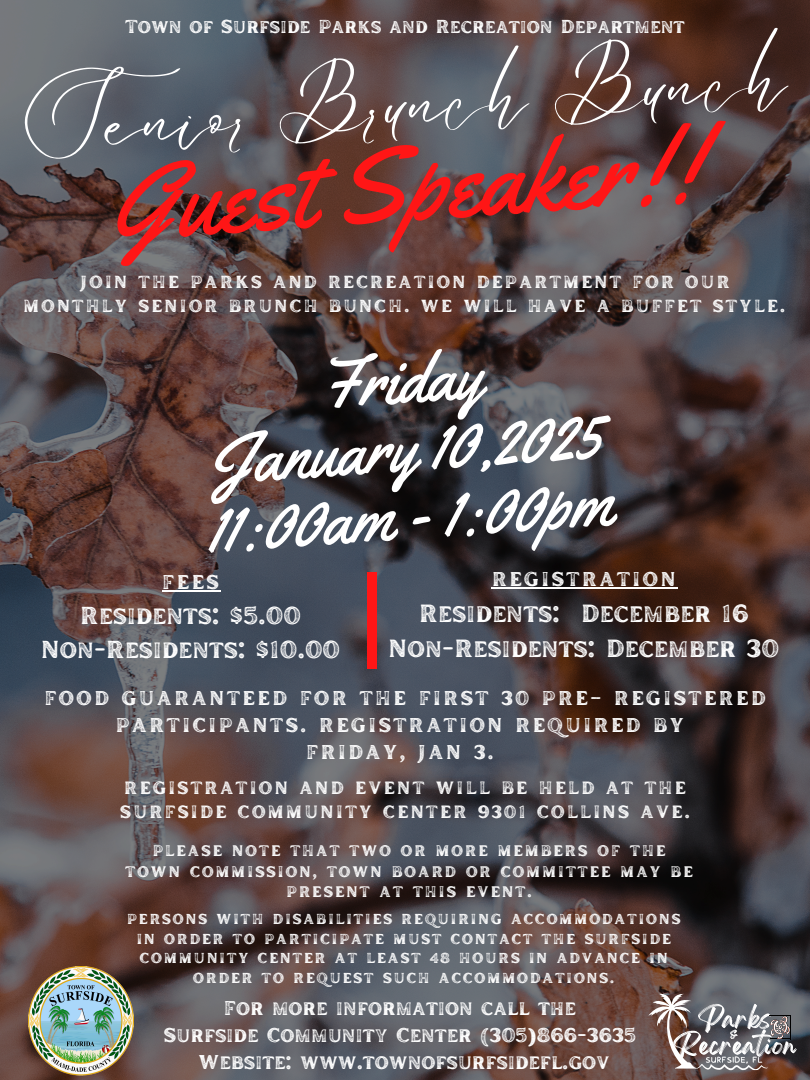
<style>
.page{position:relative;width:810px;height:1080px;background:#fff}
.page>*{position:absolute;margin:0;border:0;box-sizing:border-box;transform-origin:0 0}
.t1{font:105.31px "Yellowtail";color:#ff1616}
.t2{font:69.69px/67.9px "Yellowtail";color:#fff;text-align:center}
.t3{font:60.56px "Le Jour Script";color:#fff}
.t4{font:24.88px/34.2px "Inlander Texture";color:#fff;text-align:center}
.t5{font:24.56px/33.8px "Inlander Texture";color:#fff;text-align:center}
.t6{font:19.94px/27.2px "Inlander Texture";letter-spacing:.1em;color:#fff;text-align:center}
.t7{font:19.94px/27.2px "Inlander Texture";color:#fff;text-align:center}
.t8{font:18.75px "Inlander Texture";color:#fff}
.t9{font:17.75px/24.4px "Inlander Texture";letter-spacing:.1em;color:#fff}
.t10{font:17.5px/23.9px "Inlander Texture";letter-spacing:.1em;color:#fff;text-align:center}
.t11{font:15.25px/20.6px "Inlander Texture";letter-spacing:.1em;color:#fff;text-align:center}
.t12{font:14.44px/19.7px "Inlander Texture";letter-spacing:.1em;color:#fff;text-align:center}
</style>
<div class="page">
<img style="left:0;top:0;width:810px;height:1080px">
<div style="left:368px;top:573px;width:9px;height:96px;background:#ff1616"></div>
<img style="left:28px;top:967px;width:106px;height:108px">
<svg style="left:648px;top:994px;width:149px;height:77px;background:#81797a"></svg>
<img style="left:770px;top:1016px;width:20px;height:23px">
<svg style="left:492px;top:587px;width:17px;height:2px"></svg>
<hr style="left:509px;top:587px;width:169px;height:2px;background:#fff">
<svg style="left:162px;top:591px;width:14px;height:1px"></svg>
<hr style="left:176px;top:591px;width:45px;height:1px;background:#fff">
<h3 class="t8" style="left:125px;top:13px;width:561px">Town of Surfside Parks and Recreation Department</h3>
<h6 class="t3" style="left:21px;top:92px;width:766px;rotate:-4deg">Senior Brunch Bunch</h6>
<p class="t1" style="left:106px;top:138px;width:592px;rotate:-4deg">Guest Speaker!!</p>
<h2 class="t10" style="left:23px;top:269px;width:764px">JOIN THE PARKS AND RECREATION DEPARTMENT FOR OUR<br>MONTHLY SENIOR BRUNCH BUNCH. WE WILL HAVE A BUFFET STYLE.</h2>
<h5 class="t2" style="left:196px;top:360px;width:407px;rotate:-4deg">Friday<br>January 10,2025<br>11:00am - 1:00pm</h5>
<p class="t6" style="left:162px;top:568px;width:59px">FEES</p>
<p class="t5" style="left:41px;top:598px;width:301px">Residents: $5.00<br>Non-Residents: $10.00</p>
<p class="t6" style="left:492px;top:565px;width:186px">REGISTRATION</p>
<h1 class="t4" style="left:388px;top:595px;width:392px">Residents: December 16<br>Non-Residents: December 30</h1>
<p class="t6" style="left:44px;top:684px;width:723px">FOOD GUARANTEED FOR THE FIRST 30 PRE– REGISTERED<br>PARTICIPANTS. REGISTRATION REQUIRED BY<br>FRIDAY, JAN 3.</p>
<p class="t9" style="left:120px;top:774px;width:572px">REGISTRATION AND EVENT WILL BE HELD AT THE<br>SURFSIDE COMMUNITY CENTER 9301 COLLINS AVE.</p>
<p class="t11" style="left:125px;top:840px;width:569px">PLEASE NOTE THAT TWO OR MORE MEMBERS OF THE<br>TOWN COMMISSION, TOWN BOARD OR COMMITTEE MAY BE<br>PRESENT AT THIS EVENT.</p>
<h4 class="t12" style="left:127px;top:908px;width:555px">PERSONS WITH DISABILITIES REQUIRING ACCOMMODATIONS IN ORDER TO PARTICIPATE MUST CONTACT THE SURFSIDE COMMUNITY CENTER AT LEAST 48 HOURS IN ADVANCE IN ORDER TO REQUEST SUCH ACCOMMODATIONS.</h4>
<h5 class="t7" style="left:163px;top:993px;width:474px">For more information call the<br>Surfside Community Center (305)866-3635<br>Website: www.townofsurfsidefl.gov</h5>
</div>
